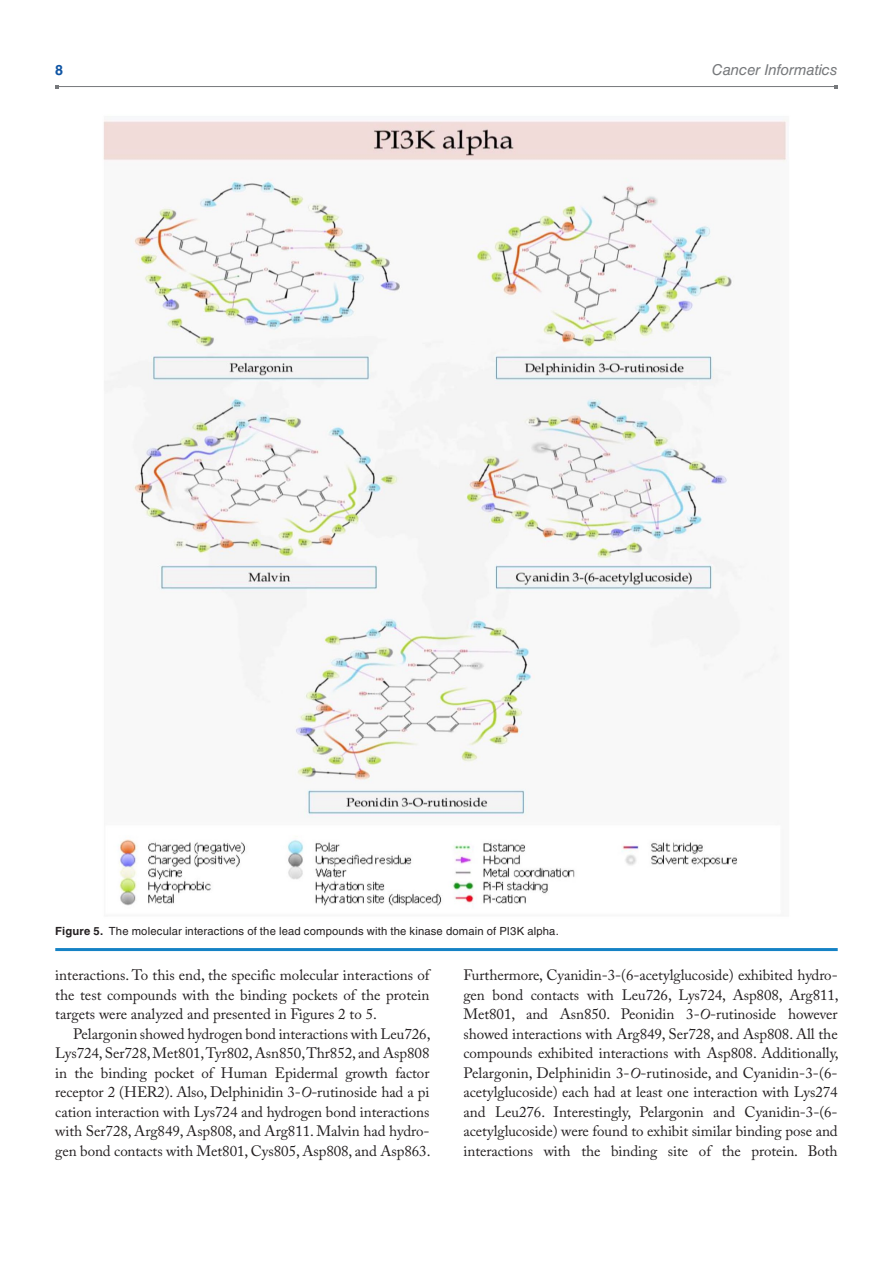
<style>
.page{position:relative;width:893px;height:1263px;background:#fff}
.page>*{position:absolute;margin:0;border:0;box-sizing:border-box;transform-origin:0 0}
.t1{font:15px/19.5px "Adobe Caslon Pro";letter-spacing:-.005em;color:#231f20;text-align:justify}
.t2{font:italic 15px "Helvetica LT Std";letter-spacing:-.005em;color:#76787b}
.t3{font:700 14.25px "Helvetica LT Std";color:#1055a4}
.t4{font:11.25px "Helvetica LT Std";letter-spacing:.015em;color:#231f20}
.s1{font-weight:700}
.s2{font-style:italic}
</style>
<div class="page">
<hr style="left:57px;top:86px;width:779px;height:1px;background:#76787b">
<hr style="left:55px;top:948px;width:783px;height:3px;background:#1582c5">
<img style="left:103px;top:120px;width:684px;height:786px">
<p class="t3" style="left:55px;top:61px;width:9px">8</p>
<p class="t2" style="left:712px;top:61px;width:127px">Cancer Informatics</p>
<p class="t4" style="left:55px;top:925px;width:505px"><span class="s1">Figure 5.</span> The molecular interactions of the lead compounds with the kinase domain of PI3K alpha.</p>
<p class="t1" style="left:55px;top:965px;width:376px">interactions. To this end, the specific molecular interactions of the test compounds with the binding pockets of the protein targets were analyzed and presented in Figures 2 to 5.</p>
<p class="t1" style="left:55px;top:1024px;width:377px;text-indent:18px">Pelargonin showed hydrogen bond interactions with Leu726, Lys724, Ser728, Met801, Tyr802, Asn850, Thr852, and Asp808 in the binding pocket of Human Epidermal growth factor receptor 2 (HER2). Also, Delphinidin 3-<span class="s2">O</span>-rutinoside had a pi cation interaction with Lys724 and hydrogen bond interactions with Ser728, Arg849, Asp808, and Arg811. Malvin had hydro&shy;gen bond contacts with Met801, Cys805, Asp808, and Asp863.</p>
<p class="t1" style="left:463px;top:965px;width:377px">Furthermore, Cyanidin-3-(6-acetylglucoside) exhibited hydro&shy;gen bond contacts with Leu726, Lys724, Asp808, Arg811, Met801, and Asn850. Peonidin 3-<span class="s2">O</span>-rutinoside however showed interactions with Arg849, Ser728, and Asp808. All the compounds exhibited interactions with Asp808. Additionally, Pelargonin, Delphinidin 3-<span class="s2">O</span>-rutinoside, and Cyanidin-3-(6- acetylglucoside) each had at least one interaction with Lys274 and Leu276. Interestingly, Pelargonin and Cyanidin-3-(6- acetylglucoside) were found to exhibit similar binding pose and interactions with the binding site of the protein. Both</p>
</div>
